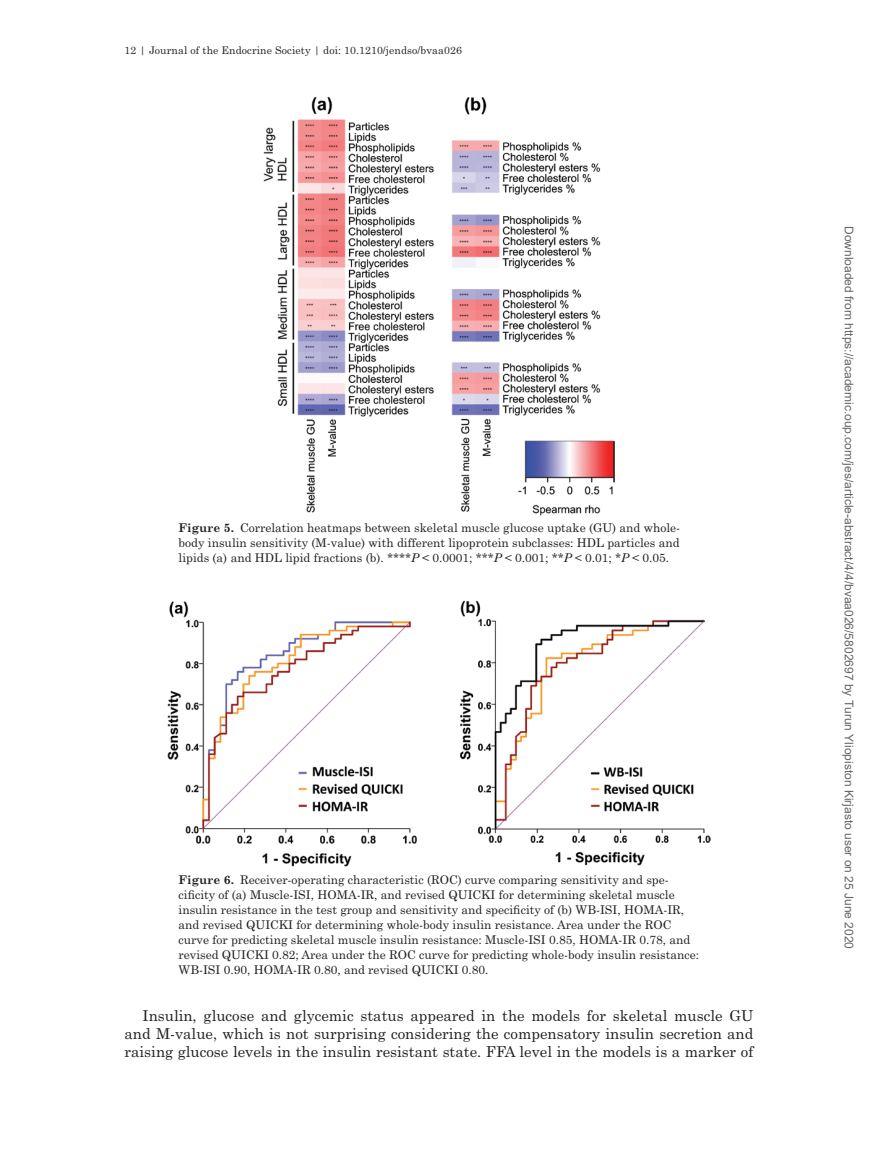
<style>
.page{position:relative;width:878px;height:1175px;background:#fff}
.page>*{position:absolute;margin:0;border:0;box-sizing:border-box;transform-origin:0 0}
.t1{font:15px/18px "Century Schoolbook Std";color:#231f20;text-align:justify}
.t2{font:12px/15px "Century Schoolbook Std";color:#231f20}
.t3{font:12px "Arial";color:#666}
.t4{font:10.5px "Century Schoolbook Std";letter-spacing:.01em;color:#231f20}
.s1{font-weight:700}
.s2{font-style:italic}
</style>
<div class="page">
<img style="left:168px;top:600px;width:542px;height:267px">
<img style="left:263px;top:96px;width:351px;height:419px">
<p class="t4" style="left:124px;top:44px;width:339px">12 | Journal of the Endocrine Society | doi: 10.1210/jendso/bvaa026</p>
<p class="t2" style="left:178px;top:520px;width:503px;text-align:justify"><span class="s1">Figure 5.</span> Correlation heatmaps between skeletal muscle glucose uptake (GU) and whole&shy;body insulin sensitivity (M-value) with different lipoprotein subclasses: HDL particles and lipids (a) and HDL lipid fractions (b). ****<span class="s2">P</span> &lt; 0.0001; ***<span class="s2">P</span> &lt; 0.001; **<span class="s2">P</span> &lt; 0.01; *<span class="s2">P</span> &lt; 0.05.</p>
<p class="t2" style="left:178px;top:872px;width:522px"><span class="s1">Figure 6.</span> Receiver-operating characteristic (ROC) curve comparing sensitivity and spe&shy;cificity of (a) Muscle-ISI, HOMA-IR, and revised QUICKI for determining skeletal muscle insulin resistance in the test group and sensitivity and specificity of (b) WB-ISI, HOMA-IR, and revised QUICKI for determining whole-body insulin resistance. Area under the ROC curve for predicting skeletal muscle insulin resistance: Muscle-ISI 0.85, HOMA-IR 0.78, and revised QUICKI 0.82; Area under the ROC curve for predicting whole-body insulin resistance:<br>WB-ISI 0.90, HOMA-IR 0.80, and revised QUICKI 0.80.</p>
<p class="t1" style="left:124px;top:1006px;width:630px;text-indent:18px">Insulin, glucose and glycemic status appeared in the models for skeletal muscle GU and M-value, which is not surprising considering the compensatory insulin secretion and raising glucose levels in the insulin resistant state. FFA level in the models is a marker of</p>
<p class="t3" style="left:853px;top:226px;width:724px;rotate:90deg">Downloaded from https://academic.oup.com/jes/article-abstract/4/4/bvaa026/5802697 by Turun Yliopiston Kirjasto user on 25 June 2020</p>
</div>
